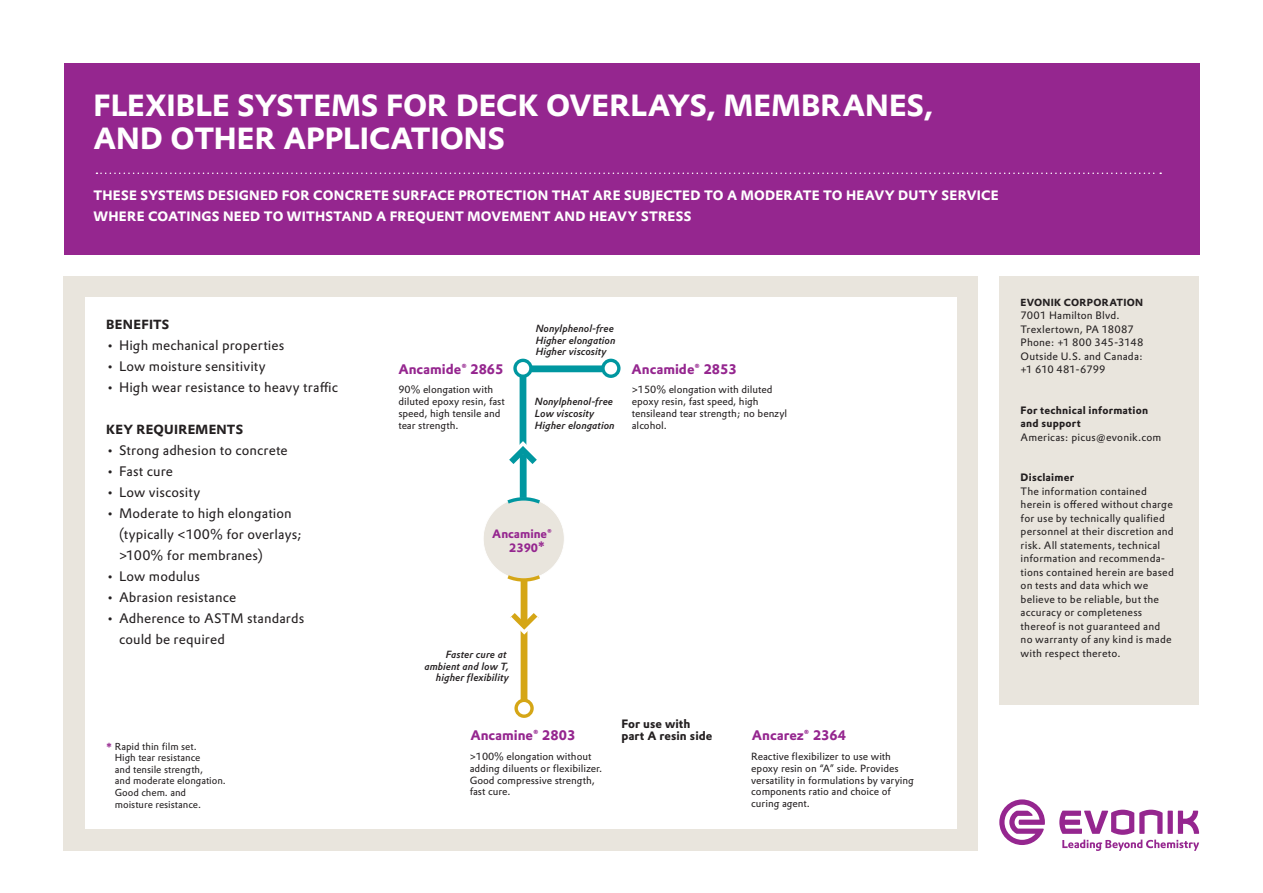
<style>
.page{position:relative;width:1263px;height:893px;background:#fff}
.page>*{position:absolute;margin:0;border:0;box-sizing:border-box;transform-origin:0 0}
.t1{font:700 30px/33px "Evonik Prokyon";color:#fff}
.t2{font:700 13.65px "Evonik Prokyon";color:#95268f}
.t3{font:13.5px/21px "Evonik Prokyon";letter-spacing:.01em;color:#231f20}
.t4{font:700 13.35px/20.9px "Evonik Prokyon";letter-spacing:.015em;color:#fff}
.t5{font:700 12.9px "Evonik Prokyon";letter-spacing:.02em;color:#231f20}
.t6{font:700 11.85px/11.9px "Evonik Prokyon";color:#231f20}
.t7{font:700 11.85px/14.2px "Evonik Prokyon";color:#95268f;text-align:center}
.t8{font:10.5px/13.5px "Evonik Prokyon";letter-spacing:.02em;color:#231f20}
.t9{font:700 10.5px/13.5px "Evonik Prokyon";letter-spacing:.02em;color:#231f20}
.t10{font:10.2px/11.9px "Evonik Prokyon";color:#231f20}
.t11{font:italic 500 10.2px/11.9px "Evonik Prokyon";color:#231f20}
.t12{font:700 10.05px "Evonik Prokyon";letter-spacing:.025em;color:#231f20}
.t13{font:9.9px/11.6px "Evonik Prokyon";color:#231f20}
.s1{font-weight:700;color:#95268f}
</style>
<div class="page">
<div style="left:64px;top:276px;width:914px;height:574px;background:#e9e5dd"></div>
<div style="left:85px;top:298px;width:872px;height:531px;background:#fff"></div>
<div style="left:64px;top:64px;width:1135px;height:191px;background:#95268f"></div>
<svg style="left:96px;top:173px;width:1065px;height:1px"></svg>
<div style="left:999px;top:276px;width:200px;height:429px;background:#e9e5dd"></div>
<svg style="left:1059px;top:810px;width:140px;height:41px"></svg>
<svg style="left:999px;top:799px;width:46px;height:46px"></svg>
<div style="left:521px;top:580px;width:6px;height:43px;background:#d5a616"></div>
<div style="left:521px;top:628px;width:6px;height:72px;background:#d5a616"></div>
<svg style="left:514px;top:699px;width:20px;height:19px"></svg>
<svg style="left:510px;top:613px;width:29px;height:24px"></svg>
<svg style="left:513px;top:359px;width:20px;height:19px"></svg>
<div style="left:530px;top:365px;width:72px;height:7px;background:#0097a0"></div>
<svg style="left:601px;top:359px;width:19px;height:19px"></svg>
<svg style="left:484px;top:495px;width:80px;height:88px"></svg>
<div style="left:520px;top:454px;width:7px;height:44px;background:#0097a0"></div>
<div style="left:520px;top:376px;width:6px;height:73px;background:#0097a0"></div>
<svg style="left:509px;top:439px;width:28px;height:26px"></svg>
<h1 class="t1" style="left:94px;top:86px;width:841px">FLEXIBLE SYSTEMS FOR DECK OVERLAYS, MEMBRANES,<br>AND OTHER APPLICATIONS</h1>
<p class="t4" style="left:94px;top:184px;width:907px">THESE SYSTEMS DESIGNED FOR CONCRETE SURFACE PROTECTION THAT ARE SUBJECTED TO A MODERATE TO HEAVY DUTY SERVICE<br>WHERE COATINGS NEED TO WITHSTAND A FREQUENT MOVEMENT AND HEAVY STRESS</p>
<p class="t5" style="left:106px;top:314px;width:65px">BENEFITS</p>
<p class="t3" style="left:106px;top:334px;width:179px">• High mechanical properties</p>
<p class="t3" style="left:106px;top:355px;width:161px">• Low moisture sensitivity</p>
<p class="t3" style="left:106px;top:376px;width:233px">• High wear resistance to heavy traffic</p>
<p class="t5" style="left:106px;top:419px;width:138px">KEY REQUIREMENTS</p>
<p class="t3" style="left:106px;top:439px;width:183px">• Strong adhesion to concrete</p>
<p class="t3" style="left:106px;top:460px;width:68px">• Fast cure</p>
<p class="t3" style="left:106px;top:481px;width:95px">• Low viscosity</p>
<p class="t3" style="left:119px;top:502px;width:185px;text-indent:-13px">• Moderate to high elongation (typically &lt;100% for overlays; &gt;100% for membranes)</p>
<p class="t3" style="left:106px;top:565px;width:95px">• Low modulus</p>
<p class="t3" style="left:106px;top:586px;width:131px">• Abrasion resistance</p>
<p class="t3" style="left:119px;top:607px;width:187px;text-indent:-13px">• Adherence to ASTM standards could be required</p>
<p class="t13" style="left:115px;top:740px;width:113px;text-indent:-9px"><span class="s1">*</span> Rapid thin film set.<br>High tear resistance<br>and tensile strength,<br>and moderate elongation.<br>Good chem. and moisture resistance.</p>
<h2 class="t2" style="left:398px;top:358px;width:107px">Ancamide® 2865</h2>
<p class="t10" style="left:398px;top:383px;width:108px">90% elongation with diluted epoxy resin, fast speed, high tensile and tear strength.</p>
<p class="t11" style="left:536px;top:321px;width:81px">Nonylphenol-free<br>Higher elongation<br>Higher viscosity</p>
<p class="t11" style="left:535px;top:395px;width:81px">Nonylphenol-free<br>Low viscosity<br>Higher elongation</p>
<h2 class="t2" style="left:632px;top:358px;width:107px">Ancamide® 2853</h2>
<p class="t10" style="left:632px;top:383px;width:157px">&gt;150% elongation with diluted epoxy resin, fast speed, high tensileand tear strength; no benzyl alcohol.</p>
<p class="t7" style="left:492px;top:526px;width:61px">Ancamine®<br>2390</p>
<p class="t7" style="left:538px;top:537px;width:9px">*</p>
<p class="t12" style="left:1020px;top:294px;width:124px">EVONIK CORPORATION</p>
<p class="t8" style="left:1020px;top:308px;width:124px">7001 Hamilton Blvd.<br>Trexlertown, PA 18087<br>Phone: +1 800 345-3148<br>Outside U.S. and Canada: +1 610 481-6799</p>
<p class="t9" style="left:1020px;top:402px;width:129px">For technical information and support</p>
<p class="t8" style="left:1020px;top:429px;width:142px">Americas: picus@evonik.com</p>
<p class="t9" style="left:1020px;top:470px;width:55px">Disclaimer</p>
<p class="t8" style="left:1020px;top:483px;width:155px">The information contained herein is offered without charge for use by technically qualified personnel at their discretion and risk. All statements, technical information and recommenda&shy;tions contained herein are based on tests and data which we believe to be reliable, but the accuracy or completeness thereof is not guaranteed and no warranty of any kind is made</p>
<p class="t11" style="left:446px;top:647px;width:62px">Faster cure at</p>
<p class="t8" style="left:1020px;top:645px;width:102px">with respect thereto.</p>
<p class="t11" style="left:424px;top:659px;width:86px;text-align:right">ambient and low T, higher flexibility</p>
<p class="t6" style="left:621px;top:717px;width:92px">For use with part A resin side</p>
<h2 class="t2" style="left:470px;top:724px;width:106px">Ancamine® 2803</h2>
<h2 class="t2" style="left:752px;top:724px;width:96px">Ancarez® 2364</h2>
<p class="t10" style="left:470px;top:749px;width:134px">&gt;100% elongation without adding diluents or flexibilizer.<br>Good compressive strength, fast cure.</p>
<p class="t10" style="left:751px;top:749px;width:164px">Reactive flexibilizer to use with epoxy resin on “A” side. Provides versatility in formulations by varying components ratio and choice of curing agent.</p>
</div>
